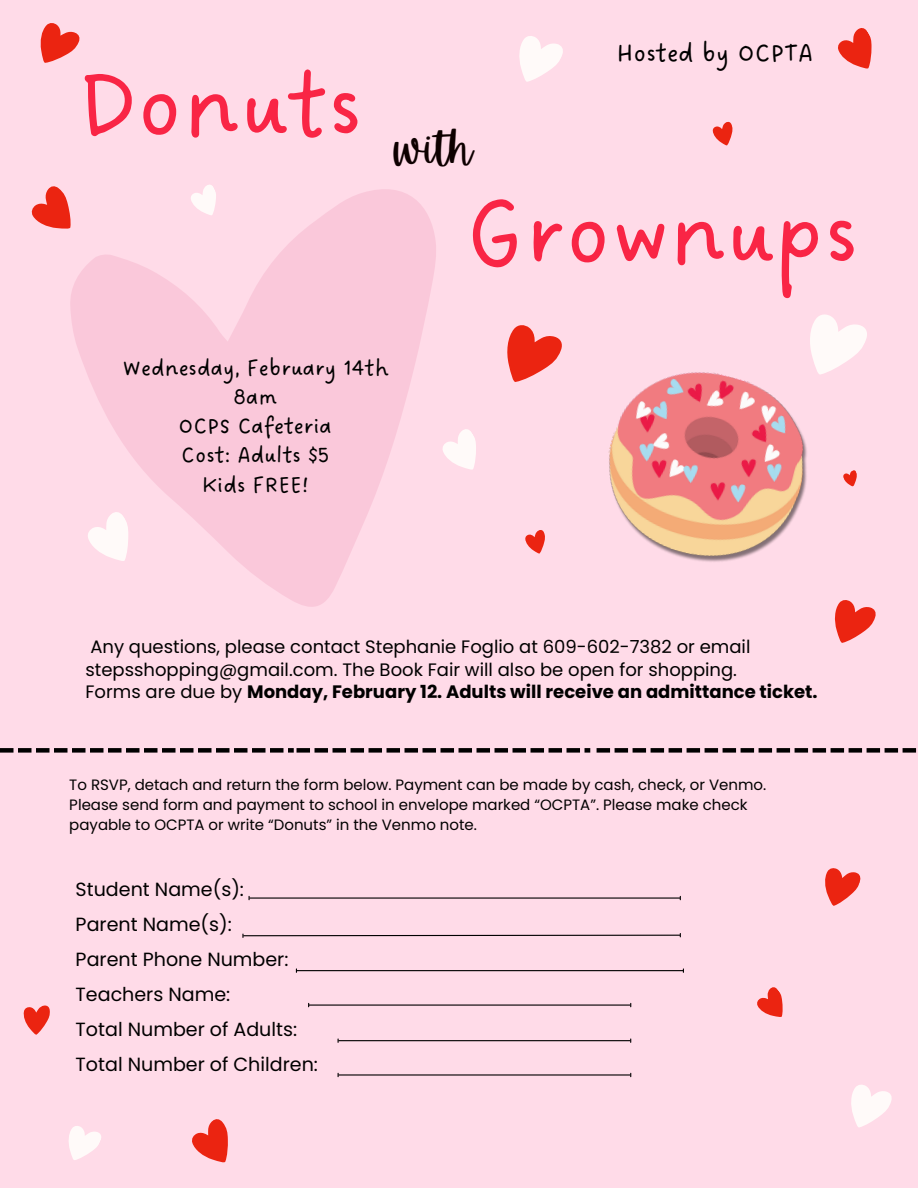
<style>
.page{position:relative;width:918px;height:1188px;background:#ffdbe8}
.page>*{position:absolute;margin:0;border:0;box-sizing:border-box;transform-origin:0 0}
.t1{font:97.5px "DO Sans Regular";color:#f92545}
.t2{font:42.15px "Apricots";color:#0e0000}
.t3{font:27px "DO Sans Regular";color:#000}
.t4{font:23.7px/29.2px "DO Sans Regular";color:#000;text-align:center}
.t5{font:19.05px/34.8px "Poppins";color:#000}
.t6{font:18px/22.5px "Poppins";color:#000}
.t7{font:15px/20.2px "Poppins";color:#000}
.s1{font-weight:700}
</style>
<div class="page">
<svg style="left:70px;top:189px;width:366px;height:418px;fill:#fac8da"></svg>
<svg style="left:242px;top:934px;width:439px;height:3px"></svg>
<hr style="left:249px;top:897px;width:431px;height:2px;background:#000">
<hr style="left:309px;top:1005px;width:321px;height:1px;background:#000">
<hr style="left:297px;top:970px;width:386px;height:1px;background:#000">
<hr style="left:338px;top:1040px;width:292px;height:1px;background:#000">
<svg style="left:0;top:748px;width:590px;height:5px"></svg>
<svg style="left:597px;top:748px;width:319px;height:5px"></svg>
<hr style="left:338px;top:1074px;width:292px;height:2px;background:#000">
<svg style="left:834px;top:600px;width:42px;height:43px"></svg>
<svg style="left:519px;top:36px;width:44px;height:46px"></svg>
<svg style="left:825px;top:868px;width:36px;height:38px"></svg>
<svg style="left:507px;top:325px;width:55px;height:57px"></svg>
<svg style="left:190px;top:184px;width:26px;height:32px"></svg>
<svg style="left:442px;top:429px;width:34px;height:41px"></svg>
<svg style="left:23px;top:1005px;width:27px;height:30px"></svg>
<svg style="left:192px;top:1119px;width:36px;height:44px"></svg>
<svg style="left:851px;top:1085px;width:41px;height:43px"></svg>
<svg style="left:757px;top:987px;width:26px;height:30px"></svg>
<svg style="left:838px;top:28px;width:34px;height:41px"></svg>
<svg style="left:31px;top:186px;width:40px;height:43px"></svg>
<svg style="left:713px;top:121px;width:20px;height:25px"></svg>
<svg style="left:40px;top:23px;width:40px;height:40px"></svg>
<svg style="left:810px;top:314px;width:57px;height:56px"></svg>
<svg style="left:68px;top:1126px;width:33px;height:34px"></svg>
<svg style="left:87px;top:511px;width:41px;height:51px"></svg>
<svg style="left:525px;top:530px;width:20px;height:24px"></svg>
<img style="left:608px;top:352px;width:223px;height:210px">
<svg style="left:843px;top:470px;width:14px;height:17px"></svg>
<h1 class="t1" style="left:76px;top:48px;width:288px">Donuts</h1>
<h3 class="t3" style="left:616px;top:38px;width:198px">Hosted by OCPTA</h3>
<h2 class="t2" style="left:394px;top:124px;width:80px">with</h2>
<h1 class="t1" style="left:467px;top:176px;width:394px">Grownups</h1>
<h3 class="t4" style="left:122px;top:354px;width:267px">Wednesday, February 14th<br>8am<br>OCPS Cafeteria<br>Cost: Adults $5<br>Kids FREE!</h3>
<p class="t6" style="left:86px;top:636px;width:734px">Any questions, please contact Stephanie Foglio at 609-602-7382 or email stepsshopping@gmail.com. The Book Fair will also be open for shopping.<br>Forms are due by <span class="s1">Monday, February 12. Adults will receive an admittance ticket.</span></p>
<p class="t7" style="left:69px;top:775px;width:699px">To RSVP, detach and return the form below. Payment can be made by cash, check, or Venmo.<br>Please send form and payment to school in envelope marked “OCPTA”. Please make check payable to OCPTA or write “Donuts” in the Venmo note.</p>
<p class="t5" style="left:76px;top:872px;width:244px">Student Name(s):<br>Parent Name(s):<br>Parent Phone Number:<br>Teachers Name:<br>Total Number of Adults:<br>Total Number of Children:</p>
</div>
